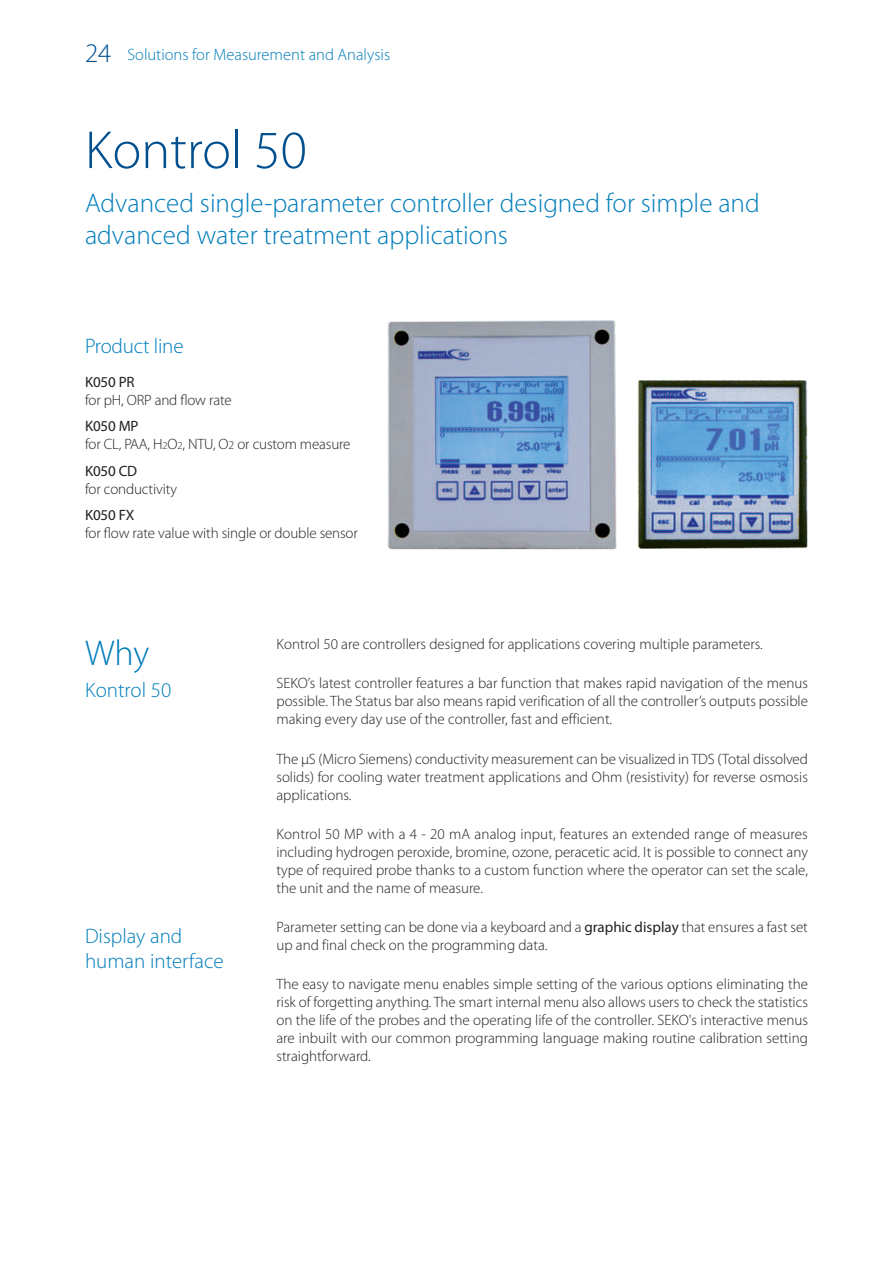
<style>
.page{position:relative;width:893px;height:1263px;background:#fff}
.page>*{position:absolute;margin:0;border:0;box-sizing:border-box;transform-origin:0 0}
.t1{font:300 54px "Myriad Pro";color:#004f8f}
.t2{font:300 36px "Myriad Pro";color:#007dbb}
.t3{font:300 27px/32.4px "Myriad Pro";color:#007dbb}
.t4{font:300 27px "Myriad Pro";color:#004f8f}
.t5{font:300 21px/25.2px "Myriad Pro";color:#007dbb}
.t6{font:300 16.5px "Myriad Pro";color:#007dbb}
.t7{font:300 15px/18px "Myriad Pro";color:#231f20;text-align:justify}
.t8{font:15px "Myriad Pro";letter-spacing:-.01em;color:#231f20}
.s1{font-weight:400}
.s2{font-size:10.5px}
.s3{font-size:12px}
</style>
<div class="page">
<img style="left:387px;top:320px;width:230px;height:230px">
<img style="left:638px;top:380px;width:170px;height:169px">
<h3 class="t4" style="left:85px;top:42px;width:28px">24</h3>
<p class="t6" style="left:128px;top:48px;width:264px">Solutions for Measurement and Analysis</p>
<h1 class="t1" style="left:85px;top:130px;width:223px">Kontrol 50</h1>
<h3 class="t3" style="left:85px;top:189px;width:676px">Advanced single-parameter controller designed for simple and advanced water treatment applications</h3>
<h3 class="t5" style="left:85px;top:336px;width:100px">Product line</h3>
<p class="t8" style="left:85px;top:376px;width:51px">K050 PR</p>
<p class="t7" style="left:85px;top:392px;width:148px">for pH, ORP and flow rate</p>
<p class="t7" style="left:85px;top:419px;width:267px"><span class="s1">K050 MP<br></span>for CL, PAA, H<span class="s2">2</span>O<span class="s2">2</span>, NTU, O<span class="s3">2</span> or custom measure</p>
<p class="t8" style="left:85px;top:465px;width:54px">K050 CD</p>
<p class="t7" style="left:85px;top:481px;width:93px">for conductivity</p>
<p class="t8" style="left:85px;top:510px;width:51px">K050 FX</p>
<p class="t7" style="left:85px;top:526px;width:274px">for flow rate value with single or double sensor</p>
<h2 class="t2" style="left:85px;top:639px;width:66px">Why</h2>
<h3 class="t5" style="left:85px;top:679px;width:88px">Kontrol 50</h3>
<h3 class="t5" style="left:85px;top:925px;width:140px">Display and human interface</h3>
<p class="t7" style="left:276px;top:636px;width:488px">Kontrol 50 are controllers designed for applications covering multiple parameters.</p>
<p class="t7" style="left:276px;top:676px;width:533px">SEKO’s latest controller features a bar function that makes rapid navigation of the menus possible. The Status bar also means rapid verification of all the controller’s outputs possible making every day use of the controller, fast and efficient.</p>
<p class="t7" style="left:276px;top:751px;width:533px">The μS (Micro Siemens) conductivity measurement can be visualized in TDS (Total dissolved solids) for cooling water treatment applications and Ohm (resistivity) for reverse osmosis applications.</p>
<p class="t7" style="left:276px;top:826px;width:533px">Kontrol 50 MP with a 4 - 20 mA analog input, features an extended range of measures including hydrogen peroxide, bromine, ozone, peracetic acid. It is possible to connect any type of required probe thanks to a custom function where the operator can set the scale, the unit and the name of measure.</p>
<p class="t7" style="left:276px;top:919px;width:533px">Parameter setting can be done via a keyboard and a <span class="s1">graphic display</span> that ensures a fast set up and final check on the programming data.</p>
<p class="t7" style="left:276px;top:977px;width:533px">The easy to navigate menu enables simple setting of the various options eliminating the risk of forgetting anything. The smart internal menu also allows users to check the statistics on the life of the probes and the operating life of the controller. SEKO's interactive menus are inbuilt with our common programming language making routine calibration setting straightforward.</p>
</div>
